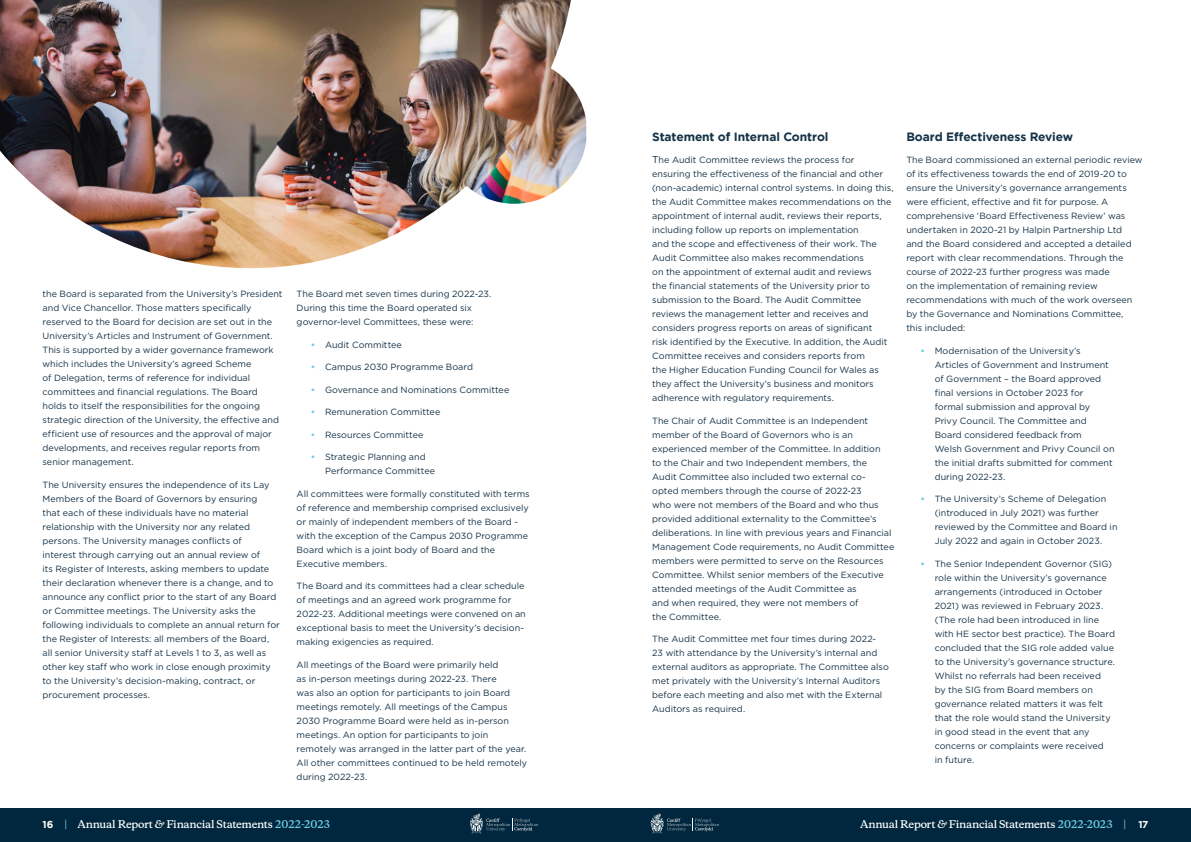
<style>
.page{position:relative;width:1191px;height:842px;background:#fff}
.page>*{position:absolute;margin:0;border:0;box-sizing:border-box;transform-origin:0 0}
.BODY_COPY{font:700 12px "Gotham";letter-spacing:-.01em;color:#163348}
.t1{font:600 10px "Copernicus";letter-spacing:-.035em;color:#fff}
.BODY_COPY-2{font:9px/14px "Gotham";color:#163348}
.s1{font-size:10px}
.s2{font-weight:700;color:#70cee6}
.s3{font-family:"Gotham";font-weight:700}
.s4{color:#70cee6}
.s5{font-style:italic}
</style>
<div class="page">
<img style="left:0;top:0;width:571px;height:268px">
<img style="left:441px;top:58px;width:145px;height:146px">
<div style="left:0;top:808px;width:1191px;height:34px;background:#00273d"></div>
<svg style="left:470px;top:813px;width:68px;height:21px"></svg>
<svg style="left:650px;top:813px;width:69px;height:21px"></svg>
<p class="BODY_COPY" style="left:652px;top:129px;width:178px">Statement of Internal Control</p>
<p class="BODY_COPY-2" style="left:652px;top:153px;width:243px"><span class="s1">T</span>he Audit Committee reviews the process for ensuring the effectiveness of the financial and other (non-academic) internal control systems. In doing this, the Audit Committee makes recommendations on the appointment of internal audit, reviews their reports, including follow up reports on implementation<br>and the scope and effectiveness of their work. The Audit Committee also makes recommendations<br>on the appointment of external audit and reviews<br>the financial statements of the University prior to submission to the Board. The Audit Committee reviews the management letter and receives and considers progress reports on areas of significant<br>risk identified by the Executive. In addition, the Audit Committee receives and considers reports from<br>the Higher Education Funding Council for Wales as they affect the University’s business and monitors adherence with regulatory requirements.</p>
<p class="BODY_COPY-2" style="left:652px;top:413px;width:244px">The Chair of Audit Committee is an Independent member of the Board of Governors who is an experienced member of the Committee. In addition<br>to the Chair and two Independent members, the<br>Audit Committee also included two external co&shy;opted members through the course of 2022-23<br>who were not members of the Board and who thus provided additional externality to the Committee’s deliberations. In line with previous years and Financial Management Code requirements, no Audit Committee members were permitted to serve on the Resources Committee. Whilst senior members of the Executive attended meetings of the Audit Committee as<br>and when required, they were not members of<br>the Committee.</p>
<p class="BODY_COPY-2" style="left:652px;top:632px;width:238px">The Audit Committee met four times during 2022- 23 with attendance by the University’s internal and external auditors as appropriate. The Committee also met privately with the University’s Internal Auditors before each meeting and also met with the External Auditors as required.</p>
<p class="BODY_COPY" style="left:906px;top:129px;width:168px">Board Effectiveness Review</p>
<p class="BODY_COPY-2" style="left:906px;top:153px;width:238px">The Board commissioned an external periodic review of its effectiveness towards the end of 2019-20 to ensure the University’s governance arrangements were efficient, effective and fit for purpose. A comprehensive ‘Board Effectiveness Review’ was undertaken in 2020-21 by Halpin Partnership Ltd<br>and the Board considered and accepted a detailed report with clear recommendations. Through the course of 2022-23 further progress was made<br>on the implementation of remaining review recommendations with much of the work overseen by the Governance and Nominations Committee,<br>this included:</p>
<p class="BODY_COPY-2" style="left:934px;top:343px;width:181px;text-indent:-14px"><span class="s2">•</span> Modernisation of the University’s Articles of Government and Instrument of Government – the Board approved final versions in October 2023 for formal submission and approval by Privy Council. The Committee and Board considered feedback from<br>Welsh Government and Privy Council on the initial drafts submitted for comment during 2022-23.</p>
<p class="BODY_COPY-2" style="left:934px;top:492px;width:184px;text-indent:-14px"><span class="s2">•</span> The University’s Scheme of Delegation (introduced in July 2021) was further reviewed by the Committee and Board in July 2022 and again in October 2023.</p>
<p class="BODY_COPY-2" style="left:934px;top:556px;width:182px;text-indent:-14px"><span class="s2">•</span> The Senior Independent Governor (SIG) role within the University’s governance arrangements (introduced in October 2021) was reviewed in February 2023. (The role had been introduced in line with HE sector best practice). The Board concluded that the SIG role added value to the University’s governance structure.<br>Whilst no referrals had been received<br>by the SIG from Board members on governance related matters it was felt that the role would stand the University in good stead in the event that any concerns or complaints were received<br>in future.</p>
<p class="BODY_COPY-2" style="left:43px;top:287px;width:241px">the Board is separated from the University’s President and Vice Chancellor. Those matters specifically reserved to the Board for decision are set out in the University’s Articles and Instrument of Government.<br>This is supported by a wider governance framework which includes the University’s agreed Scheme<br>of Delegation, terms of reference for individual committees and financial regulations. The Board holds to itself the responsibilities for the ongoing strategic direction of the University, the effective and efficient use of resources and the approval of major developments, and receives regular reports from senior management.</p>
<p class="BODY_COPY-2" style="left:43px;top:477px;width:239px">The University ensures the independence of its Lay Members of the Board of Governors by ensuring<br>that each of these individuals have no material relationship with the University nor any related persons. The University manages conflicts of<br>interest through carrying out an annual review of<br>its Register of Interests, asking members to update their declaration whenever there is a change, and to announce any conflict prior to the start of any Board or Committee meetings. The University asks the following individuals to complete an annual return for the Register of Interests: all members of the Board, all senior University staff at Levels 1 to 3, as well as other key staff who work in close enough proximity to the University’s decision-making, contract, or procurement processes.</p>
<p class="BODY_COPY-2" style="left:297px;top:287px;width:196px">The Board met seven times during 2022-23.<br>During this time the Board operated six governor-level Committees, these were:</p>
<p class="BODY_COPY-2" style="left:311px;top:337px;width:92px"><span class="s2">•</span> Audit Committee</p>
<p class="BODY_COPY-2" style="left:311px;top:360px;width:164px"><span class="s2">•</span> Campus 2030 Programme Board</p>
<p class="BODY_COPY-2" style="left:311px;top:382px;width:200px"><span class="s2">•</span> Governance and Nominations Committee</p>
<p class="BODY_COPY-2" style="left:311px;top:405px;width:131px"><span class="s2">•</span> Remuneration Committee</p>
<p class="BODY_COPY-2" style="left:311px;top:427px;width:114px"><span class="s2">•</span> Resources Committee</p>
<p class="BODY_COPY-2" style="left:325px;top:450px;width:112px;text-indent:-14px"><span class="s2">•</span> Strategic Planning and<br>Performance Committee</p>
<p class="BODY_COPY-2" style="left:297px;top:486px;width:235px">All committees were formally constituted with terms of reference and membership comprised exclusively or mainly of independent members of the Board - with the exception of the Campus 2030 Programme Board which is a joint body of Board and the Executive members.</p>
<p class="BODY_COPY-2" style="left:297px;top:579px;width:231px">The Board and its committees had a clear schedule of meetings and an agreed work programme for 2022-23. Additional meetings were convened on an exceptional basis to meet the University’s decision&shy;making exigencies as required.</p>
<p class="BODY_COPY-2" style="left:297px;top:657px;width:232px">All meetings of the Board were primarily held<br>as in-person meetings during 2022-23. There<br>was also an option for participants to join Board meetings remotely. All meetings of the Campus 2030 Programme Board were held as in-person meetings. An option for participants to join remotely was arranged in the latter part of the year.<br>All other committees continued to be held remotely during 2022-23.</p>
<p class="t1" style="left:43px;top:818px;width:290px"><span class="s3">16</span> <span class="s4">|</span> Annual Report <span class="s5">&amp;</span> Financial Statements <span class="s4">2022-2023</span></p>
<p class="t1" style="left:860px;top:818px;width:290px">Annual Report <span class="s5">&amp;</span> Financial Statements <span class="s4">2022-2023 |</span> <span class="s3">17</span></p>
</div>
